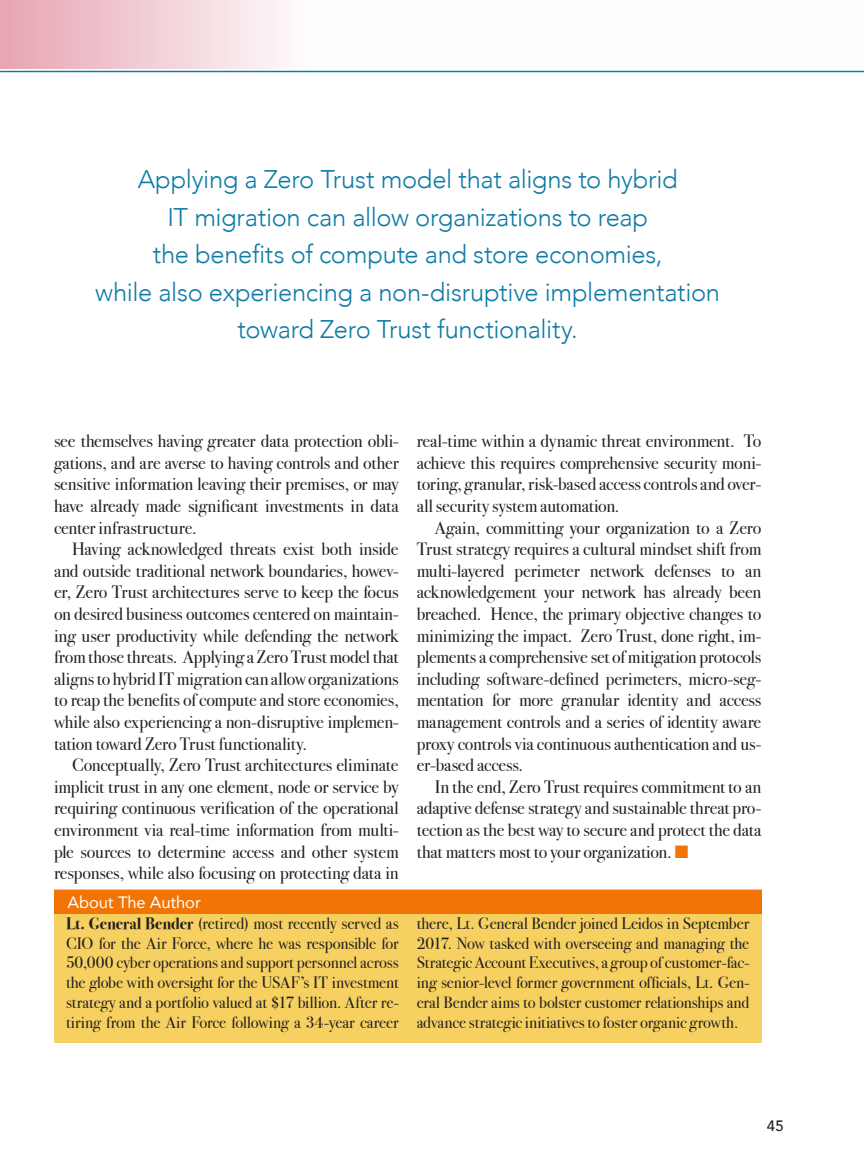
<style>
.page{position:relative;width:864px;height:1161px;background:#fff}
.page>*{position:absolute;margin:0;border:0;box-sizing:border-box;transform-origin:0 0}
.t1{font:300 25.5px/37.5px "Avenir";letter-spacing:-.015em;color:#0f7ba6;text-align:center}
.Paragraph{font:18px/21.6px "Bodoni Svty Two ITCTT";letter-spacing:-.01em;color:#231f20;text-align:justify}
.t2{font:16.5px/19.8px "Bodoni Svty Two ITCTT";color:#231f20;text-align:justify}
.t3{font:16.5px "Avenir";letter-spacing:-.005em;color:#fff}
.t4{font:500 15px "Avenir";color:#231f20}
.s1{color:#f27405}
.s2{font-weight:700}
</style>
<div class="page">
<svg style="left:0;top:0;width:283px;height:69px"></svg>
<hr style="left:0;top:71px;width:864px;height:1px;background:#0f7ba6">
<div style="left:54px;top:890px;width:707px;height:153px;background:#f6d161"></div>
<div style="left:54px;top:890px;width:707px;height:23px;background:#f27405"></div>
<p class="t1" style="left:95px;top:161px;width:626px">Applying a Zero Trust model that aligns to hybrid<br>IT migration can allow organizations to reap<br>the benefits of compute and store economies,<br>while also experiencing a non-disruptive implementation toward Zero Trust functionality.</p>
<p class="Paragraph" style="left:54px;top:428px;width:346px">see themselves having greater data protection obli&shy;gations, and are averse to having controls and other sensitive information leaving their premises, or may have already made significant investments in data center infrastructure.</p>
<p class="Paragraph" style="left:54px;top:536px;width:346px;text-indent:18px">Having acknowledged threats exist both inside and outside traditional network boundaries, howev&shy;er, Zero Trust architectures serve to keep the focus on desired business outcomes centered on maintain&shy;ing user productivity while defending the network from those threats. Applying a Zero Trust model that aligns to hybrid IT migration can allow organizations to reap the benefits of compute and store economies, while also experiencing a non-disruptive implemen&shy;tation toward Zero Trust functionality.</p>
<p class="Paragraph" style="left:54px;top:752px;width:346px;text-indent:18px">Conceptually, Zero Trust architectures eliminate implicit trust in any one element, node or service by requiring continuous verification of the operational environment via real-time information from multi&shy;ple sources to determine access and other system responses, while also focusing on protecting data in</p>
<p class="t3" style="left:68px;top:889px;width:135px">About The Author</p>
<p class="Paragraph" style="left:417px;top:428px;width:346px">real-time within a dynamic threat environment. To achieve this requires comprehensive security moni&shy;toring, granular, risk-based access controls and over&shy;all security system automation.</p>
<p class="Paragraph" style="left:417px;top:515px;width:346px;text-indent:18px">Again, committing your organization to a Zero Trust strategy requires a cultural mindset shift from multi-layered perimeter network defenses to an acknowledgement your network has already been breached. Hence, the primary objective changes to minimizing the impact. Zero Trust, done right, im&shy;plements a comprehensive set of mitigation protocols including software-defined perimeters, micro-seg&shy;mentation for more granular identity and access management controls and a series of identity aware proxy controls via continuous authentication and us&shy;er-based access.</p>
<p class="Paragraph" style="left:417px;top:774px;width:346px;text-indent:18px">In the end, Zero Trust requires commitment to an adaptive defense strategy and sustainable threat pro&shy;tection as the best way to secure and protect the data that matters most to your organization. <span class="s1">■</span></p>
<p class="t2" style="left:66px;top:912px;width:334px"><span class="s2">Lt. General Bender</span> (retired) most recently served as CIO for the Air Force, where he was responsible for 50,000 cyber operations and support personnel across the globe with oversight for the USAF’s IT investment strategy and a portfolio valued at $17 billion. After re&shy;tiring from the Air Force following a 34-year career</p>
<p class="t2" style="left:417px;top:912px;width:334px">there, Lt. General Bender joined Leidos in September 2017. Now tasked with overseeing and managing the Strategic Account Executives, a group of customer-fac&shy;ing senior-level former government officials, Lt. Gen&shy;eral Bender aims to bolster customer relationships and advance strategic initiatives to foster organic growth.</p>
<p class="t4" style="left:767px;top:1113px;width:19px">45</p>
</div>
